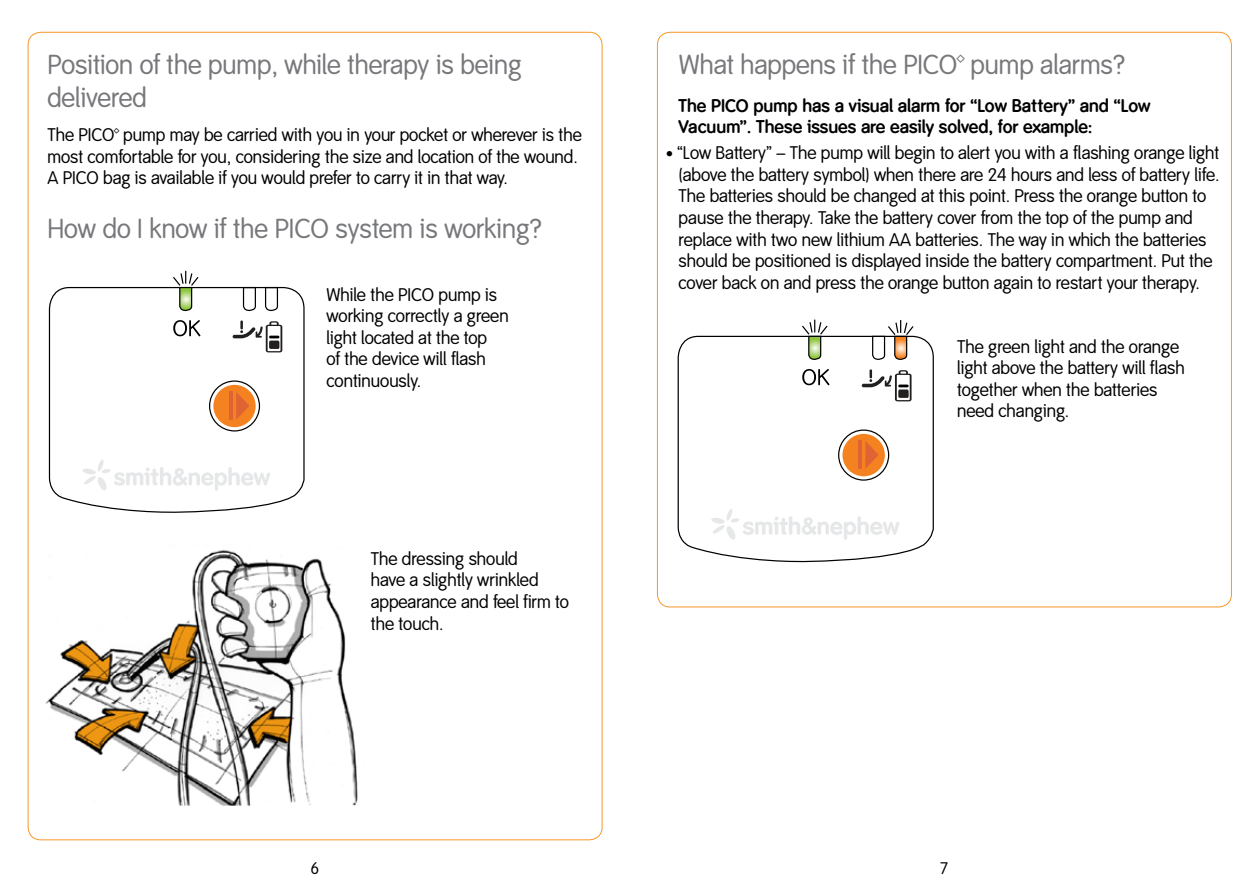
<style>
.page{position:relative;width:1259px;height:893px;background:#fff}
.page>*{position:absolute;margin:0;border:0;box-sizing:border-box;transform-origin:0 0}
.t1{font:27px/32.4px "Smith&Nephew LF";color:#77787b}
.t2{font:18px/21.6px "Smith&Nephew LF";color:#000}
.t3{font:700 18px/21.6px "Smith&Nephew LF";color:#000}
.t4{font:16.5px "Smith&Nephew LF";color:#000}
.s1{font-size:15px}
</style>
<div class="page">
<svg style="left:49px;top:286px;width:255px;height:227px"></svg>
<svg style="left:83px;top:460px;width:187px;height:31px"></svg>
<svg style="left:172px;top:271px;width:110px;height:161px"></svg>
<img style="left:45px;top:550px;width:313px;height:256px">
<svg style="left:677px;top:335px;width:257px;height:227px"></svg>
<svg style="left:711px;top:509px;width:188px;height:31px"></svg>
<svg style="left:800px;top:320px;width:114px;height:161px"></svg>
<h1 class="t1" style="left:47px;top:50px;width:476px">Position of the pump, while therapy is being delivered</h1>
<p class="t2" style="left:47px;top:125px;width:536px">The PICO™ pump may be carried with you in your pocket or wherever is the most comfortable for you, considering the size and location of the wound.<br>A PICO bag is available if you would prefer to carry it in that way.</p>
<h1 class="t1" style="left:47px;top:213px;width:496px">How do I know if the PICO system is working?</h1>
<p class="t2" style="left:326px;top:284px;width:184px;text-indent:-13px">While the PICO pump is working correctly a green light located at the top<br>of the device will flash continuously.</p>
<p class="t2" style="left:371px;top:548px;width:200px">The dressing should<br>have a slightly wrinkled appearance and feel firm to the touch.</p>
<h1 class="t1" style="left:666px;top:49px;width:460px">What happens if the PICO™ pump alarms?</h1>
<p class="t3" style="left:678px;top:95px;width:473px">The PICO pump has a visual alarm for “Low Battery” and “Low<br>Vacuum”. These issues are easily solved, for example:</p>
<p class="t2" style="left:678px;top:143px;width:542px;text-indent:-13px"><span class="s1">•</span> “Low Battery” – The pump will begin to alert you with a flashing orange light (above the battery symbol) when there are 24 hours and less of battery life.<br>The batteries should be changed at this point. Press the orange button to pause the therapy. Take the battery cover from the top of the pump and replace with two new lithium AA batteries. The way in which the batteries should be positioned is displayed inside the battery compartment. Put the cover back on and press the orange button again to restart your therapy.</p>
<p class="t2" style="left:957px;top:336px;width:229px">The green light and the orange light above the battery will flash together when the batteries need changing.</p>
<p class="t4" style="left:310px;top:859px;width:10px">6</p>
<p class="t4" style="left:940px;top:859px;width:9px">7</p>
</div>
